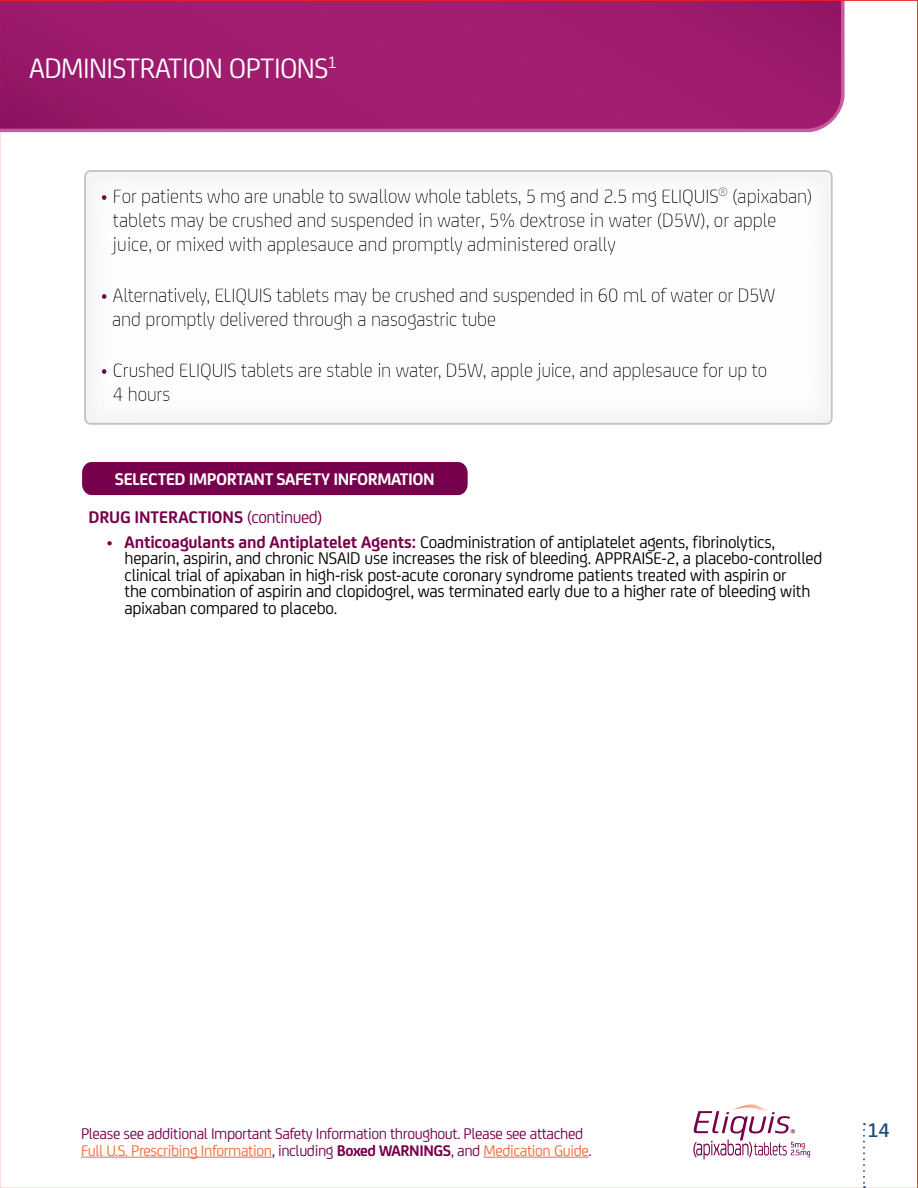
<style>
.page{position:relative;width:918px;height:1188px;background:#fff}
.page>*{position:absolute;margin:0;border:0;box-sizing:border-box;transform-origin:0 0}
.t1{font:30px "FS Joey";letter-spacing:-.02em;color:#fff}
.t2{font:21px/24px "FS Joey";letter-spacing:-.03em;color:#414042}
.t3{font:500 21px "FS Joey";color:#174a7c}
.t4{font:18px/16.5px "FS Joey";letter-spacing:-.015em;color:#000}
.t5{font:700 18px "FS Joey";letter-spacing:-.025em;color:#fff}
.t6{font:700 18px "FS Joey";letter-spacing:-.01em;color:#76004b}
.t7{font:16.35px/16.4px "FS Joey";letter-spacing:-.025em;color:#76004b}
.s1{color:#76004b}
.s2{font-weight:400}
.s3{font-weight:700;color:#76004b}
.s4{color:#f26a38}
.s5{font-weight:700}
</style>
<div class="page">
<svg style="left:2px;top:2px;width:843px;height:130px;background:#cb66a8"></svg>
<svg style="left:2px;top:2px;width:839px;height:127px;background:#9f1b6d"></svg>
<svg style="left:863px;top:1123px;width:2px;height:61px"></svg>
<div style="left:71px;top:159px;width:774px;height:267px;background:#414042;opacity:.4"></div>
<div style="left:112px;top:175px;width:701px;height:237px;background:#fdfdfd"></div>
<div style="left:82px;top:462px;width:386px;height:33px;background:#76004b"></div>
<svg style="left:693px;top:1104px;width:117px;height:55px"></svg>
<hr style="left:81px;top:1157px;width:191px;height:1px;background:#f26a38">
<hr style="left:483px;top:1157px;width:106px;height:1px;background:#f26a38">
<h1 class="t1" style="left:29px;top:47px;width:309px">ADMINISTRATION OPTIONS<sup>1</sup></h1>
<p class="t2" style="left:113px;top:182px;width:702px;text-indent:-12px"><span class="s1">•</span> For patients who are unable to swallow whole tablets, 5 mg and 2.5 mg ELIQUIS<sup>®</sup> (apixaban) tablets may be crushed and suspended in water, 5% dextrose in water (D5W), or apple juice, or mixed with applesauce and promptly administered orally</p>
<p class="t2" style="left:112px;top:281px;width:665px;text-indent:-11px"><span class="s1">•</span> Alternatively, ELIQUIS tablets may be crushed and suspended in 60 mL of water or D5W and promptly delivered through a nasogastric tube</p>
<p class="t2" style="left:113px;top:356px;width:656px;text-indent:-12px"><span class="s1">•</span> Crushed ELIQUIS tablets are stable in water, D5W, apple juice, and applesauce for up to<br>4 hours</p>
<p class="t5" style="left:115px;top:466px;width:321px">SELECTED IMPORTANT SAFETY INFORMATION</p>
<p class="t6" style="left:89px;top:504px;width:235px">DRUG INTERACTIONS <span class="s2">(continued)</span></p>
<p class="t4" style="left:125px;top:533px;width:699px;text-indent:-18px"><span class="s1">•</span> <span class="s3">Anticoagulants and Antiplatelet Agents:</span> Coadministration of antiplatelet agents, fibrinolytics, heparin, aspirin, and chronic NSAID use increases the risk of bleeding. APPRAISE-2, a placebo-controlled clinical trial of apixaban in high-risk post-acute coronary syndrome patients treated with aspirin or<br>the combination of aspirin and clopidogrel, was terminated early due to a higher rate of bleeding with apixaban compared to placebo.</p>
<p class="t7" style="left:81px;top:1125px;width:512px">Please see additional Important Safety Information throughout. Please see attached<br><span class="s4">Full U.S. Prescribing Information</span>, including <span class="s5">Boxed WARNINGS</span>, and <span class="s4">Medication Guide</span>.</p>
<p class="t3" style="left:868px;top:1115px;width:24px">14</p>
</div>
